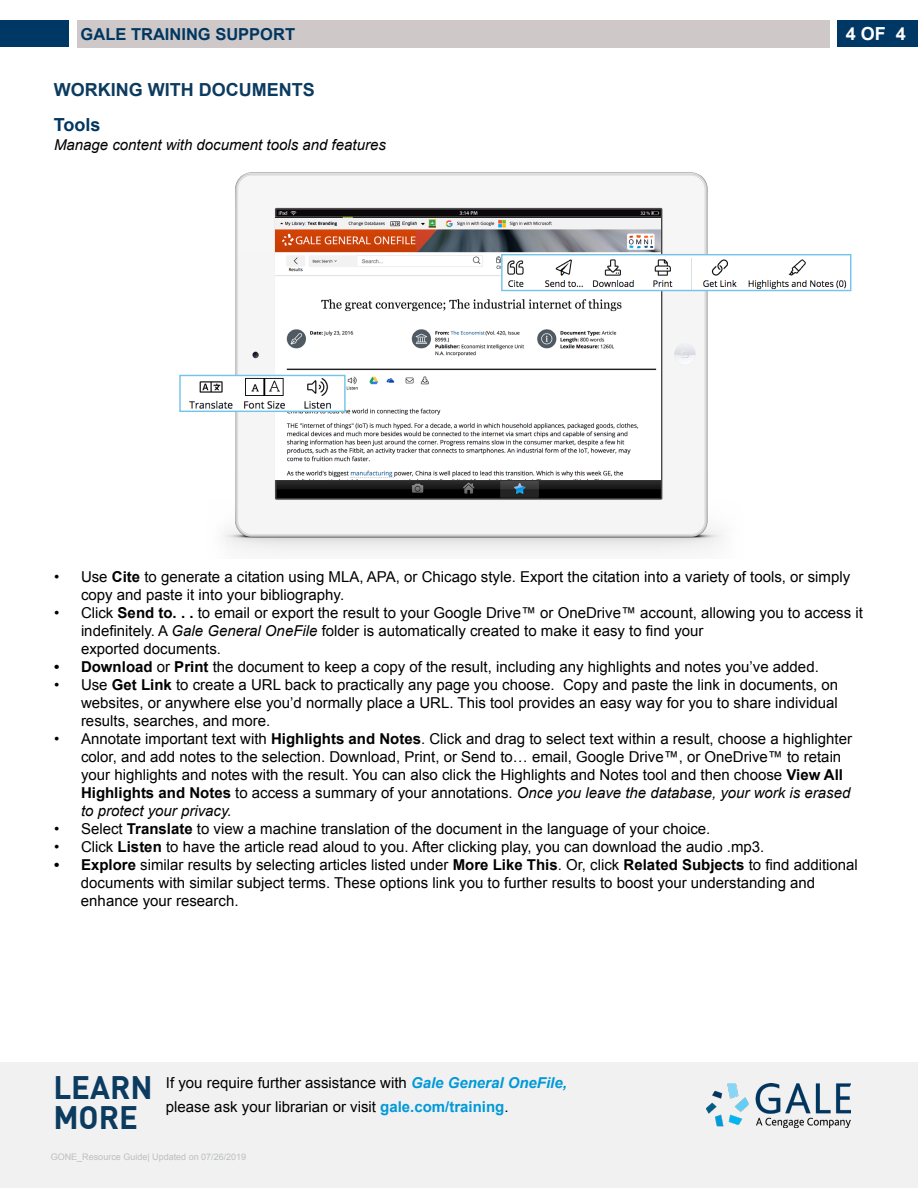
<style>
.page{position:relative;width:918px;height:1188px;background:#fff}
.page>*{position:absolute;margin:0;border:0;box-sizing:border-box;transform-origin:0 0}
.t1{font:700 31.8px/29.7px "DIN Offc";color:#0c3b60}
.Section_Header{font:700 18px "Arial";color:#0c3b60}
.feature_header{font:700 18px "Arial";color:#003660}
.t2{font:700 18px "Arial";color:#fff}
.t3{font:700 16.5px "Arial";color:#003660}
.t4{font:15px/18px "Arial";color:#000}
.feature_headline{font:italic 15px "Arial";color:#000}
.t5{font:9px "Arial";color:#bcbec0}
.s1{font-weight:700}
.s2{font-style:italic}
.s3{font-weight:700;font-style:italic;color:#0099d8}
.s4{font-weight:700;color:#0099d8}
</style>
<div class="page">
<div style="left:0;top:1063px;width:918px;height:125px;background:#f1f1f2"></div>
<img style="left:706px;top:1084px;width:145px;height:43px">
<div style="left:77px;top:20px;width:753px;height:28px;background:#cec9c8"></div>
<div style="left:0;top:20px;width:68px;height:27px;background:#003865"></div>
<div style="left:838px;top:20px;width:80px;height:27px;background:#003865"></div>
<img style="left:179px;top:172px;width:578px;height:380px">
<img style="left:276px;top:218px;width:385px;height:262px">
<img style="left:503px;top:256px;width:344px;height:33px">
<div style="left:501px;top:254px;width:350px;height:37px;border:1px solid #71c5e8"></div>
<img style="left:181px;top:377px;width:163px;height:33px">
<div style="left:179px;top:375px;width:167px;height:37px;border:1px solid #71c5e8"></div>
<p class="t3" style="left:81px;top:23px;width:216px">GALE TRAINING SUPPORT</p>
<p class="t2" style="left:846px;top:22px;width:62px">4 OF 4</p>
<p class="Section_Header" style="left:54px;top:77px;width:262px">WORKING WITH DOCUMENTS</p>
<p class="feature_header" style="left:54px;top:113px;width:48px">Tools</p>
<p class="feature_headline" style="left:54px;top:135px;width:333px">Manage content with document tools and features</p>
<p class="t4" style="left:81px;top:568px;width:771px;text-indent:-27px">• Use <span class="s1">Cite</span> to generate a citation using MLA, APA, or Chicago style. Export the citation into a variety of tools, or simply copy and paste it into your bibliography.</p>
<p class="t4" style="left:81px;top:604px;width:783px;text-indent:-27px">• Click <span class="s1">Send to. . .</span> to email or export the result to your Google Drive™ or OneDrive™ account, allowing you to access it indefinitely. A <span class="s2">Gale General OneFile</span> folder is automatically created to make it easy to find your<br>exported documents.</p>
<p class="t4" style="left:54px;top:658px;width:766px"><span class="s1">• Download</span> or <span class="s1">Print</span> the document to keep a copy of the result, including any highlights and notes you’ve added.</p>
<p class="t4" style="left:81px;top:676px;width:759px;text-align:justify;text-indent:-27px">• Use <span class="s1">Get Link</span> to create a URL back to practically any page you choose. Copy and paste the link in documents, on websites, or anywhere else you’d normally place a URL. This tool provides an easy way for you to share individual results, searches, and more.</p>
<p class="t4" style="left:81px;top:730px;width:773px;text-indent:-27px">• Annotate important text with <span class="s1">Highlights and Notes</span>. Click and drag to select text within a result, choose a highlighter color, and add notes to the selection. Download, Print, or Send to… email, Google Drive™, or OneDrive™ to retain your highlights and notes with the result. You can also click the Highlights and Notes tool and then choose <span class="s1">View All Highlights and Notes</span> to access a summary of your annotations. <span class="s2">Once you leave the database, your work is erased to protect your privacy.</span></p>
<p class="t4" style="left:54px;top:820px;width:658px">• Select <span class="s1">Translate</span> to view a machine translation of the document in the language of your choice.</p>
<p class="t4" style="left:54px;top:838px;width:712px">• Click <span class="s1">Listen</span> to have the article read aloud to you. After clicking play, you can download the audio .mp3.</p>
<p class="t4" style="left:81px;top:856px;width:778px;text-indent:-27px"><span class="s1">• Explore</span> similar results by selecting articles listed under <span class="s1">More Like This</span>. Or, click <span class="s1">Related Subjects</span> to find additional documents with similar subject terms. These options link you to further results to boost your understanding and enhance your research.</p>
<p class="t1" style="left:53px;top:1073px;width:101px">LEARN<br>MORE</p>
<p class="t4" style="left:166px;top:1074px;width:403px">If you require further assistance with <span class="s3">Gale General OneFile,</span></p>
<p class="t4" style="left:166px;top:1098px;width:344px">please ask your librarian or visit <span class="s4">gale.com/training</span>.</p>
<p class="t5" style="left:51px;top:1151px;width:197px">GONE_Resource Guide| Updated on 07/26/2019</p>
</div>
